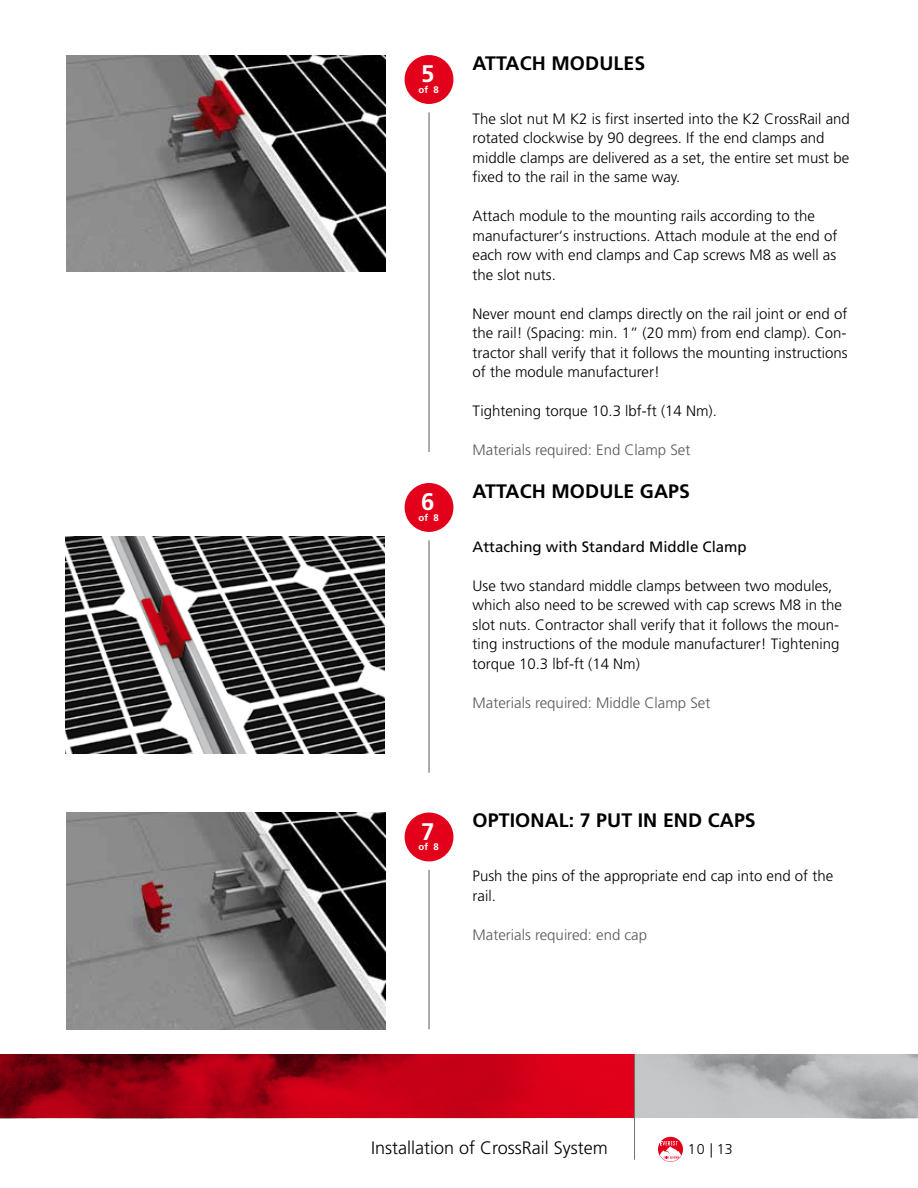
<style>
.page{position:relative;width:918px;height:1188px;background:#fff}
.page>*{position:absolute;margin:0;border:0;box-sizing:border-box;transform-origin:0 0}
.t1{font:700 24px "Frutiger LT";color:#fff}
.t2{font:700 19.5px "Frutiger LT";letter-spacing:.005em;color:#000}
.t3{font:300 18px "Frutiger LT";color:#000}
.t4{font:300 15px/19.5px "Frutiger LT";color:#000}
.t5{font:300 15px "Frutiger LT";color:#58585a}
.t6{font:15px "Frutiger LT";color:#000}
.t7{font:300 14.25px "Frutiger LT";color:#000}
.t8{font:700 9.6px "Frutiger LT";color:#fff}
</style>
<div class="page">
<svg style="left:0;top:1055px;width:634px;height:63px"></svg>
<svg style="left:635px;top:1055px;width:283px;height:63px;fill:#bfbfc1"></svg>
<hr style="left:634px;top:1054px;width:1px;height:106px;background:#707172">
<hr style="left:429px;top:112px;width:1px;height:340px;background:#58585a">
<hr style="left:429px;top:540px;width:1px;height:233px;background:#58585a">
<hr style="left:429px;top:870px;width:1px;height:159px;background:#58585a">
<div style="left:405px;top:55px;width:48px;height:49px;background:#e2001a;border-radius:50%"></div>
<div style="left:405px;top:483px;width:48px;height:49px;background:#e2001a;border-radius:50%"></div>
<div style="left:405px;top:813px;width:48px;height:48px;background:#e2001a;border-radius:50%"></div>
<img style="left:67px;top:55px;width:318px;height:217px">
<img style="left:67px;top:813px;width:318px;height:216px">
<img style="left:66px;top:537px;width:319px;height:217px">
<svg style="left:658px;top:1137px;width:25px;height:25px"></svg>
<h1 class="t1" style="left:421px;top:60px;width:15px">5</h1>
<p class="t8" style="left:418px;top:84px;width:22px">OF 8</p>
<h1 class="t1" style="left:421px;top:488px;width:15px">6</h1>
<p class="t8" style="left:418px;top:512px;width:22px">OF 8</p>
<h2 class="t2" style="left:473px;top:51px;width:174px">ATTACH MODULES</h2>
<p class="t4" style="left:473px;top:109px;width:379px">The slot nut M K2 is first inserted into the K2 CrossRail and rotated clockwise by 90 degrees. If the end clamps and middle clamps are delivered as a set, the entire set must be fixed to the rail in the same way.</p>
<p class="t4" style="left:473px;top:206px;width:366px">Attach module to the mounting rails according to the manufacturer‘s instructions. Attach module at the end of each row with end clamps and Cap screws M8 as well as the slot nuts.</p>
<p class="t4" style="left:473px;top:304px;width:377px;text-align:justify">Never mount end clamps directly on the rail joint or end of the rail! (Spacing: min. 1” (20 mm) from end clamp). Con&shy;tractor shall verify that it follows the mounting instructions of the module manufacturer!</p>
<p class="t4" style="left:473px;top:401px;width:246px">Tightening torque 10.3 lbf-ft (14 Nm).</p>
<p class="t5" style="left:473px;top:442px;width:219px">Materials required: End Clamp Set</p>
<h2 class="t2" style="left:473px;top:479px;width:219px">ATTACH MODULE GAPS</h2>
<p class="t6" style="left:473px;top:538px;width:276px">Attaching with Standard Middle Clamp</p>
<p class="t4" style="left:473px;top:576px;width:371px">Use two standard middle clamps between two modules, which also need to be screwed with cap screws M8 in the slot nuts. Contractor shall verify that it follows the moun&shy;ting instructions of the module manufacturer! Tightening torque 10.3 lbf-ft (14 Nm)</p>
<p class="t5" style="left:473px;top:694px;width:239px">Materials required: Middle Clamp Set</p>
<h1 class="t1" style="left:421px;top:817px;width:15px">7</h1>
<p class="t8" style="left:418px;top:841px;width:22px">OF 8</p>
<h2 class="t2" style="left:473px;top:809px;width:285px">OPTIONAL: 7 PUT IN END CAPS</h2>
<p class="t4" style="left:473px;top:866px;width:362px">Push the pins of the appropriate end cap into end of the rail.</p>
<p class="t5" style="left:473px;top:926px;width:176px">Materials required: end cap</p>
<p class="t3" style="left:371px;top:1138px;width:238px">Installation of CrossRail System</p>
<p class="t7" style="left:688px;top:1141px;width:47px">10 | 13</p>
</div>
